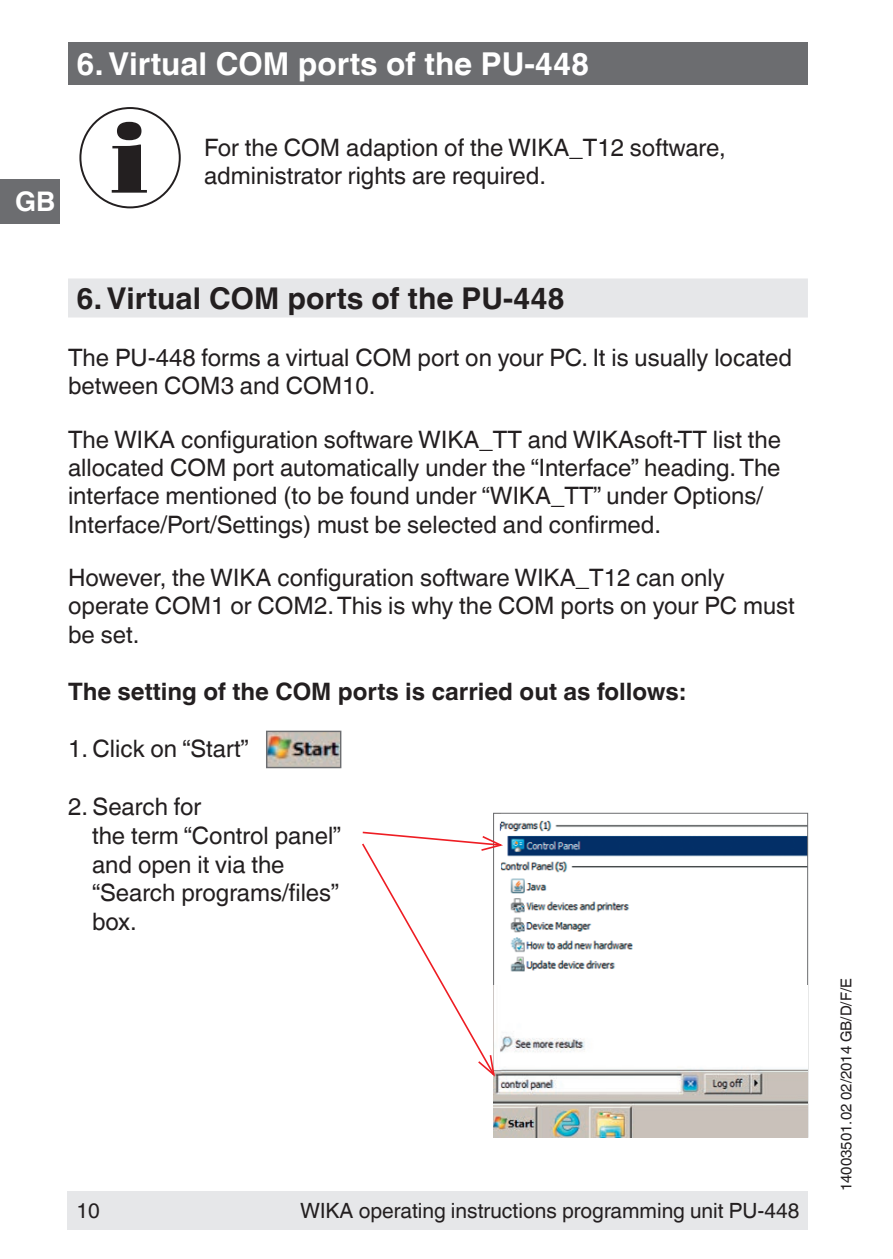
<style>
.page{position:relative;width:893px;height:1259px;background:#fff}
.page>*{position:absolute;margin:0;border:0;box-sizing:border-box;transform-origin:0 0}
.t1{font:700 31.5px "Helvetica World";color:#fff}
.t2{font:700 30px "Helvetica World";color:#231f20}
.t3{font:700 27px "Helvetica World";color:#fff}
.t4{font:24px/28.2px "Helvetica World";color:#231f20}
.t5{font:700 24px "Helvetica World";color:#231f20}
.t6{font:21px "Helvetica World";color:#231f20}
.t7{font:15px "Helvetica World";color:#231f20}
</style>
<div class="page">
<div style="left:0;top:179px;width:60px;height:45px;background:#6c6d70"></div>
<div style="left:67px;top:1191px;width:741px;height:38px;background:#e6e7e9"></div>
<div style="left:68px;top:43px;width:740px;height:42px;background:#6c6d70"></div>
<div style="left:68px;top:278px;width:740px;height:39px;background:#e6e7e9"></div>
<svg style="left:112px;top:122px;width:35px;height:71px"></svg>
<div style="left:79px;top:107px;width:102px;height:101px;border:2px solid #231f20;border-radius:50%"></div>
<img style="left:268px;top:732px;width:71px;height:34px">
<div style="left:266px;top:730px;width:75px;height:38px;border:1px solid #6c6d70"></div>
<img style="left:499px;top:820px;width:307px;height:152px">
<img style="left:494px;top:1036px;width:313px;height:101px">
<svg style="left:362px;top:830px;width:143px;height:248px"></svg>
<p class="t3" style="left:15px;top:186px;width:42px">GB</p>
<h1 class="t1" style="left:77px;top:46px;width:514px">6. Virtual COM ports of the PU-448</h1>
<p class="t4" style="left:204px;top:133px;width:523px">For the COM adaption of the WIKA_T12 software, administrator rights are required.</p>
<p class="t2" style="left:77px;top:281px;width:490px">6. Virtual COM ports of the PU-448</p>
<p class="t4" style="left:68px;top:344px;width:726px">The PU-448 forms a virtual COM port on your PC. It is usually located between COM3 and COM10.</p>
<p class="t4" style="left:68px;top:425px;width:714px">The WIKA configuration software WIKA_TT and WIKAsoft-TT list the allocated COM port automatically under the “Interface” heading. The interface mentioned (to be found under “WIKA_TT” under Options/ Interface/Port/Settings) must be selected and confirmed.</p>
<p class="t4" style="left:68px;top:564px;width:728px">However, the WIKA configuration software WIKA_T12 can only operate COM1 or COM2. This is why the COM ports on your PC must be set.</p>
<p class="t5" style="left:68px;top:677px;width:619px">The setting of the COM ports is carried out as follows:</p>
<p class="t4" style="left:68px;top:735px;width:182px">1. Click on “Start”</p>
<p class="t4" style="left:92px;top:792px;width:251px;text-indent:-24px">2. Search for<br>the term “Control panel” and open it via the “Search programs/files” box.</p>
<p class="t6" style="left:77px;top:1198px;width:25px">10</p>
<p class="t6" style="left:300px;top:1198px;width:501px">WIKA operating instructions programming unit PU-448</p>
<p class="t7" style="left:838px;top:1191px;width:214px;rotate:-90deg">14003501.02 02/2014 GB/D/F/E</p>
</div>
